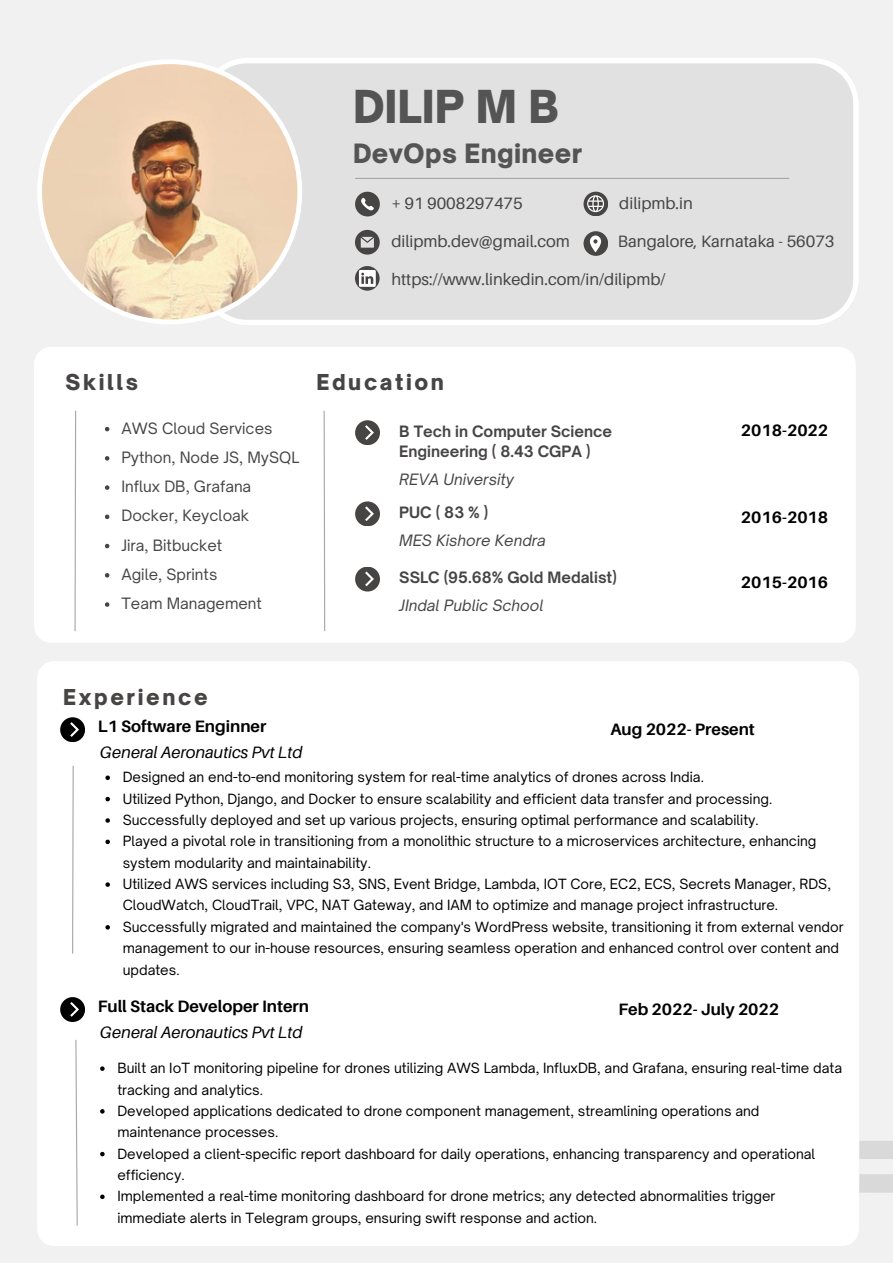
<style>
.page{position:relative;width:893px;height:1264px;background:#fff}
.page>*{position:absolute;margin:0;border:0;box-sizing:border-box;transform-origin:0 0}
.t1{font:900 43.5px "Open Sauce One";color:#545454}
.t2{font:900 25.5px "Open Sauce One";letter-spacing:.015em;color:#545454}
.t3{font:900 21px "Open Sauce One";letter-spacing:.125em;color:#474444}
.t4{font:16.5px "Aileron";color:#474444}
.t5{font:700 16.5px "Aileron";color:#000}
.t6{font:italic 16.5px "Aileron";color:#000}
.t7{font:15px "Open Sauce One";color:#474444}
.t8{font:700 15px/20.2px "Open Sauce One";color:#474444}
.t9{font:italic 15px "Open Sauce One";color:#474444}
.t10{font:13.5px/21.3px "Open Sauce One";color:#000}
</style>
<div class="page">
<div style="left:0;top:0;width:892px;height:1262px;background:#f1f1f1"></div>
<div style="left:240px;top:58px;width:618px;height:267px;background:#e1e1e1"></div>
<svg style="left:37px;top:59px;width:265px;height:265px"></svg>
<div style="left:34px;top:347px;width:821px;height:295px;background:#fff"></div>
<div style="left:37px;top:661px;width:821px;height:584px;background:#fff"></div>
<svg style="left:355px;top:192px;width:25px;height:24px"></svg>
<div style="left:583px;top:231px;width:25px;height:25px;background:#474444;border-radius:50%"></div>
<svg style="left:590px;top:235px;width:11px;height:17px"></svg>
<hr style="left:355px;top:178px;width:434px;height:1px;background:#a6a6a6">
<svg style="left:71px;top:764px;width:3px;height:190px"></svg>
<svg style="left:74px;top:409px;width:3px;height:223px"></svg>
<div style="left:355px;top:420px;width:25px;height:25px;background:#474444;border-radius:50%"></div>
<svg style="left:365px;top:425px;width:9px;height:15px"></svg>
<div style="left:355px;top:501px;width:25px;height:25px;background:#474444;border-radius:50%"></div>
<svg style="left:365px;top:506px;width:9px;height:15px"></svg>
<div style="left:60px;top:717px;width:25px;height:25px;background:#000;border-radius:50%"></div>
<svg style="left:70px;top:722px;width:9px;height:15px"></svg>
<div style="left:355px;top:566px;width:25px;height:25px;background:#474444;border-radius:50%"></div>
<svg style="left:365px;top:571px;width:9px;height:15px"></svg>
<svg style="left:323px;top:409px;width:3px;height:223px"></svg>
<div style="left:60px;top:997px;width:25px;height:25px;background:#000;border-radius:50%"></div>
<svg style="left:70px;top:1002px;width:9px;height:14px"></svg>
<svg style="left:75px;top:1038px;width:3px;height:188px"></svg>
<div style="left:583px;top:192px;width:25px;height:24px;background:#474444;border-radius:50%"></div>
<svg style="left:587px;top:195px;width:17px;height:17px"></svg>
<div style="left:859px;top:1140px;width:33px;height:19px;background:#d9d9d9"></div>
<div style="left:859px;top:1174px;width:33px;height:18px;background:#d9d9d9"></div>
<div style="left:355px;top:266px;width:24px;height:25px;background:#474444;border-radius:50%"></div>
<svg style="left:359px;top:270px;width:17px;height:17px"></svg>
<svg style="left:105px;top:427px;width:4px;height:4px"></svg>
<svg style="left:105px;top:456px;width:4px;height:4px"></svg>
<svg style="left:105px;top:485px;width:4px;height:5px"></svg>
<svg style="left:105px;top:514px;width:4px;height:5px"></svg>
<svg style="left:105px;top:544px;width:4px;height:4px"></svg>
<svg style="left:105px;top:573px;width:4px;height:4px"></svg>
<svg style="left:105px;top:602px;width:4px;height:5px"></svg>
<svg style="left:355px;top:230px;width:24px;height:25px"></svg>
<svg style="left:105px;top:775px;width:5px;height:5px"></svg>
<svg style="left:105px;top:796px;width:5px;height:5px"></svg>
<svg style="left:105px;top:818px;width:5px;height:4px"></svg>
<svg style="left:105px;top:839px;width:5px;height:5px"></svg>
<svg style="left:105px;top:882px;width:5px;height:4px"></svg>
<svg style="left:105px;top:925px;width:5px;height:4px"></svg>
<svg style="left:100px;top:1066px;width:5px;height:4px"></svg>
<svg style="left:100px;top:1109px;width:5px;height:4px"></svg>
<svg style="left:100px;top:1151px;width:5px;height:5px"></svg>
<svg style="left:100px;top:1194px;width:5px;height:5px"></svg>
<p class="t1" style="left:353px;top:79px;width:207px">DILIP M B</p>
<p class="t2" style="left:353px;top:137px;width:230px">DevOps Engineer</p>
<p class="t4" style="left:391px;top:193px;width:133px">+ 91 9008297475</p>
<p class="t4" style="left:619px;top:193px;width:75px">dilipmb.in</p>
<p class="t4" style="left:391px;top:231px;width:180px">dilipmb.dev@gmail.com</p>
<p class="t4" style="left:617px;top:231px;width:218px">Bangalore, Karnataka - 56073</p>
<p class="t4" style="left:391px;top:269px;width:275px">https://www.linkedin.com/in/dilipmb/</p>
<p class="t3" style="left:66px;top:369px;width:74px">Skills</p>
<p class="t3" style="left:316px;top:369px;width:129px">Education</p>
<p class="t7" style="left:121px;top:418px;width:152px">AWS Cloud Services</p>
<p class="t7" style="left:121px;top:448px;width:179px">Python, Node JS, MySQL</p>
<p class="t7" style="left:121px;top:477px;width:131px">Influx DB, Grafana</p>
<p class="t7" style="left:121px;top:506px;width:129px">Docker, Keycloak</p>
<p class="t7" style="left:121px;top:535px;width:102px">Jira, Bitbucket</p>
<p class="t7" style="left:121px;top:565px;width:97px">Agile, Sprints</p>
<p class="t7" style="left:121px;top:594px;width:142px">Team Management</p>
<p class="t3" style="left:63px;top:683px;width:146px">Experience</p>
<p class="t8" style="left:399px;top:421px;width:214px">B Tech in Computer Science<br>Engineering ( 8.43 CGPA )</p>
<p class="t9" style="left:399px;top:470px;width:116px">REVA University</p>
<p class="t8" style="left:399px;top:502px;width:91px">PUC(83%)</p>
<p class="t9" style="left:399px;top:531px;width:148px">MES Kishore Kendra</p>
<p class="t8" style="left:399px;top:567px;width:219px">SSLC (95.68% Gold Medalist)</p>
<p class="t9" style="left:399px;top:596px;width:146px">JIndal Public School</p>
<p class="t5" style="left:740px;top:420px;width:89px">2018-2022</p>
<p class="t5" style="left:740px;top:507px;width:89px">2016-2018</p>
<p class="t5" style="left:740px;top:572px;width:89px">2015-2016</p>
<p class="t5" style="left:98px;top:716px;width:170px">L1 Software Enginner</p>
<p class="t6" style="left:100px;top:742px;width:204px">General Aeronautics Pvt Ltd</p>
<p class="t10" style="left:123px;top:766px;width:582px">Designed an end-to-end monitoring system for real-time analytics of drones across India.</p>
<p class="t10" style="left:123px;top:787px;width:651px">Utilized Python, Django, and Docker to ensure scalability and efficient data transfer and processing.</p>
<p class="t10" style="left:123px;top:809px;width:637px">Successfully deployed and set up various projects, ensuring optimal performance and scalability.</p>
<p class="t10" style="left:123px;top:830px;width:695px">Played a pivotal role in transitioning from a monolithic structure to a microservices architecture, enhancing system modularity and maintainability.</p>
<p class="t10" style="left:123px;top:873px;width:709px">Utilized AWS services including S3, SNS, Event Bridge, Lambda, IOT Core, EC2, ECS, Secrets Manager, RDS,<br>CloudWatch, CloudTrail, VPC, NAT Gateway, and IAM to optimize and manage project infrastructure.</p>
<p class="t10" style="left:123px;top:916px;width:722px">Successfully migrated and maintained the company's WordPress website, transitioning it from external vendor management to our in-house resources, ensuring seamless operation and enhanced control over content and updates.</p>
<p class="t5" style="left:610px;top:718px;width:146px">Aug 2022- Present</p>
<p class="t5" style="left:98px;top:996px;width:213px">Full Stack Developer Intern</p>
<p class="t6" style="left:100px;top:1022px;width:204px">General Aeronautics Pvt Ltd</p>
<p class="t10" style="left:117px;top:1057px;width:726px">Built an IoT monitoring pipeline for drones utilizing AWS Lambda, InfluxDB, and Grafana, ensuring real-time data tracking and analytics.</p>
<p class="t10" style="left:117px;top:1100px;width:643px">Developed applications dedicated to drone component management, streamlining operations and maintenance processes.</p>
<p class="t10" style="left:117px;top:1142px;width:699px">Developed a client-specific report dashboard for daily operations, enhancing transparency and operational efficiency.</p>
<p class="t10" style="left:117px;top:1185px;width:659px">Implemented a real-time monitoring dashboard for drone metrics; any detected abnormalities trigger immediate alerts in Telegram groups, ensuring swift response and action.</p>
<p class="t5" style="left:618px;top:998px;width:162px">Feb 2022- July 2022</p>
</div>
